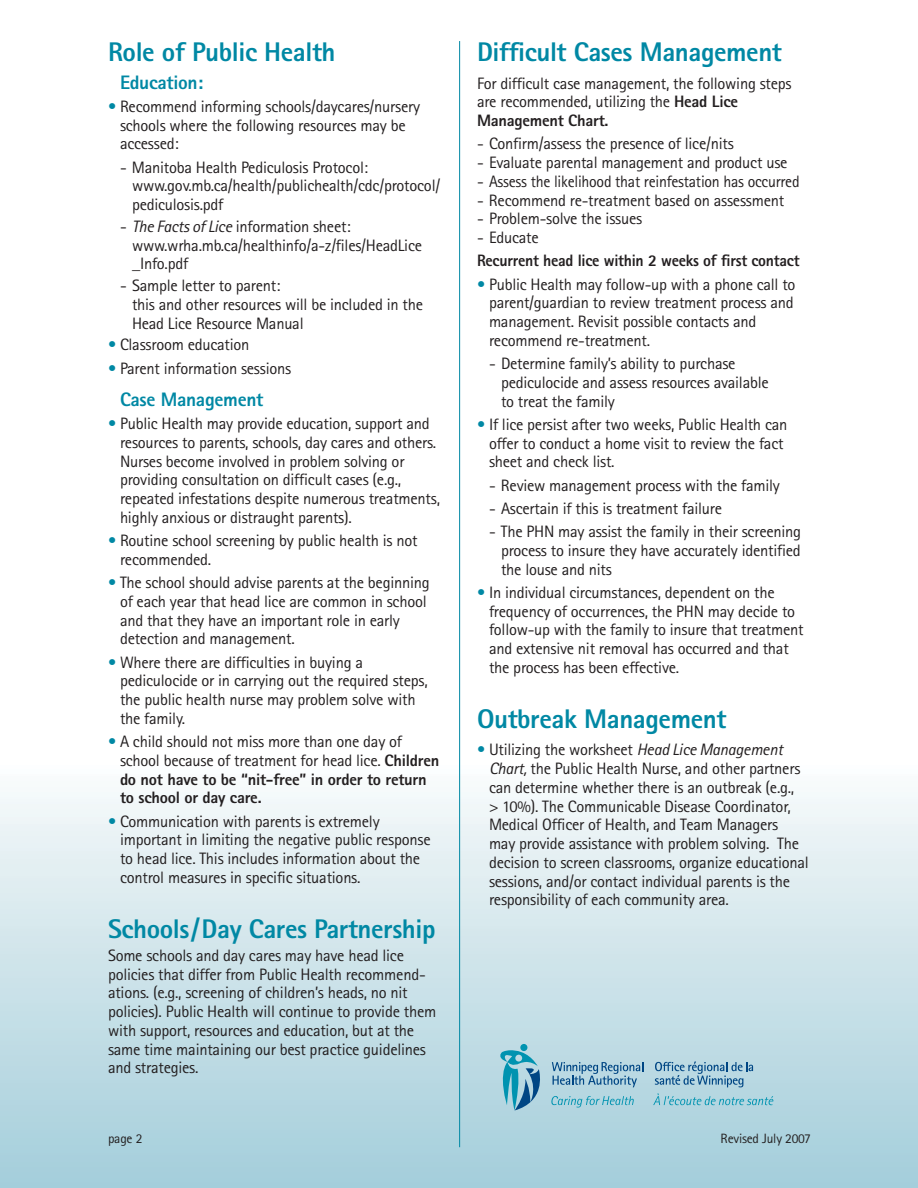
<style>
.page{position:relative;width:918px;height:1188px;background:#fff}
.page>*{position:absolute;margin:0;border:0;box-sizing:border-box;transform-origin:0 0}
.t1{font:800 27px "Rotis Sans Serif";letter-spacing:-.015em;color:#0088a4}
.t2{font:800 19.5px "Rotis Sans Serif";letter-spacing:-.015em;color:#0088a4}
.t3{font:16.5px/18.8px "Rotis Sans Serif";letter-spacing:-.015em;color:#231f20}
.t4{font:800 16.5px "Rotis Sans Serif";letter-spacing:-.015em;color:#231f20;scale:.96 1}
.t5{font:13.5px "Rotis Sans Serif";letter-spacing:-.015em;color:#231f20}
.s1{color:#0088a4}
.s2{font-style:italic}
.s3{font-weight:800}
</style>
<div class="page">
<div style="left:0;top:765px;width:918px;height:423px;background:linear-gradient(to bottom,#f9fbfb,#a2ccda)"></div>
<svg style="left:552px;top:1062px;width:91px;height:25px;background:#8bb4cb"></svg>
<svg style="left:655px;top:1062px;width:98px;height:25px;background:#8db5cb"></svg>
<div style="left:520px;top:1044px;width:8px;height:7px;background:#0093b0;border-radius:50%"></div>
<svg style="left:496px;top:1050px;width:49px;height:61px;background:#76b5ca"></svg>
<svg style="left:551px;top:1096px;width:83px;height:12px"></svg>
<svg style="left:653px;top:1093px;width:120px;height:14px;background:#98cbd9"></svg>
<hr style="left:459px;top:41px;width:1px;height:1106px;background:#0088a4">
<h1 class="t1" style="left:108px;top:42px;width:229px">Role of Public Health</h1>
<p class="t2" style="left:120px;top:75px;width:85px">Education:</p>
<p class="t3" style="left:120px;top:99px;width:302px;text-indent:-12px"><span class="s1">•</span> Recommend informing schools/daycares/nursery schools where the following resources may be accessed:</p>
<p class="t3" style="left:132px;top:159px;width:310px;text-indent:-12px">- Manitoba Health Pediculosis Protocol: www.gov.mb.ca/health/publichealth/cdc/protocol/ pediculosis.pdf</p>
<p class="t3" style="left:132px;top:219px;width:292px;text-indent:-12px">- <span class="s2">The Facts of Lice</span> information sheet: www.wrha.mb.ca/healthinfo/a-z/files/HeadLice _Info.pdf</p>
<p class="t3" style="left:132px;top:278px;width:293px;text-indent:-12px">- Sample letter to parent:<br>this and other resources will be included in the<br>Head Lice Resource Manual</p>
<p class="t3" style="left:108px;top:337px;width:143px"><span class="s1">•</span> Classroom education</p>
<p class="t3" style="left:108px;top:360px;width:185px"><span class="s1">•</span> Parent information sessions</p>
<p class="t2" style="left:120px;top:392px;width:145px">Case Management</p>
<p class="t3" style="left:120px;top:416px;width:322px;text-indent:-12px"><span class="s1">•</span> Public Health may provide education, support and resources to parents, schools, day cares and others.<br>Nurses become involved in problem solving or providing consultation on difficult cases (e.g., repeated infestations despite numerous treatments, highly anxious or distraught parents).</p>
<p class="t3" style="left:120px;top:533px;width:299px;text-indent:-12px"><span class="s1">•</span> Routine school screening by public health is not recommended.</p>
<p class="t3" style="left:120px;top:575px;width:311px;text-indent:-12px"><span class="s1">•</span> The school should advise parents at the beginning of each year that head lice are common in school and that they have an important role in early detection and management.</p>
<p class="t3" style="left:120px;top:654px;width:309px;text-indent:-12px"><span class="s1">•</span> Where there are difficulties in buying a pediculocide or in carrying out the required steps, the public health nurse may problem solve with the family.</p>
<p class="t3" style="left:120px;top:734px;width:321px;text-indent:-12px"><span class="s1">•</span> A child should not miss more than one day of school because of treatment for head lice. <span class="s3">Children do not have to be “nit-free” in order to return to school or day care.</span></p>
<p class="t3" style="left:120px;top:813px;width:312px;text-indent:-12px"><span class="s1">•</span> Communication with parents is extremely important in limiting the negative public response to head lice. This includes information about the control measures in specific situations.</p>
<h1 class="t1" style="left:108px;top:919px;width:329px">Schools/Day Cares Partnership</h1>
<p class="t3" style="left:108px;top:948px;width:330px">Some schools and day cares may have head lice policies that differ from Public Health recommend&shy;ations. (e.g., screening of children’s heads, no nit policies). Public Health will continue to provide them with support, resources and education, but at the same time maintaining our best practice guidelines and strategies.</p>
<p class="t5" style="left:108px;top:1134px;width:36px">page 2</p>
<h1 class="t1" style="left:477px;top:42px;width:306px">Difficult Cases Management</h1>
<p class="t3" style="left:477px;top:75px;width:316px">For difficult case management, the following steps are recommended, utilizing the <span class="s3">Head Lice<br>Management Chart.</span></p>
<p class="t3" style="left:477px;top:136px;width:258px">- Confirm/assess the presence of lice/nits</p>
<p class="t3" style="left:477px;top:155px;width:312px">- Evaluate parental management and product use</p>
<p class="t3" style="left:477px;top:174px;width:324px">- Assess the likelihood that reinfestation has occurred</p>
<p class="t3" style="left:477px;top:192px;width:309px">- Recommend re-treatment based on assessment</p>
<p class="t3" style="left:477px;top:211px;width:167px">- Problem-solve the issues</p>
<p class="t3" style="left:477px;top:230px;width:63px">- Educate</p>
<p class="t4" style="left:477px;top:255px;width:337px">Recurrent head lice within 2 weeks of first contact</p>
<p class="t3" style="left:489px;top:276px;width:308px;text-indent:-12px"><span class="s1">•</span> Public Health may follow-up with a phone call to parent/guardian to review treatment process and management. Revisit possible contacts and recommend re-treatment.</p>
<p class="t3" style="left:501px;top:356px;width:269px;text-indent:-12px">- Determine family’s ability to purchase pediculocide and assess resources available to treat the family</p>
<p class="t3" style="left:489px;top:417px;width:300px;text-indent:-12px"><span class="s1">•</span> If lice persist after two weeks, Public Health can offer to conduct a home visit to review the fact sheet and check list.</p>
<p class="t3" style="left:489px;top:477px;width:293px">- Review management process with the family</p>
<p class="t3" style="left:489px;top:501px;width:235px">- Ascertain if this is treatment failure</p>
<p class="t3" style="left:501px;top:524px;width:302px;text-align:justify;text-indent:-12px">- The PHN may assist the family in their screening process to insure they have accurately identified the louse and nits</p>
<p class="t3" style="left:489px;top:585px;width:316px;text-indent:-12px"><span class="s1">•</span> In individual circumstances, dependent on the frequency of occurrences, the PHN may decide to follow-up with the family to insure that treatment and extensive nit removal has occurred and that the process has been effective.</p>
<h1 class="t1" style="left:477px;top:709px;width:251px">Outbreak Management</h1>
<p class="t3" style="left:489px;top:742px;width:321px;text-indent:-12px"><span class="s1">•</span> Utilizing the worksheet <span class="s2">Head Lice Management Chart,</span> the Public Health Nurse, and other partners can determine whether there is an outbreak (e.g.,<br>&gt; 10%). The Communicable Disease Coordinator, Medical Officer of Health, and Team Managers<br>may provide assistance with problem solving. The decision to screen classrooms, organize educational sessions, and/or contact individual parents is the responsibility of each community area.</p>
<p class="t5" style="left:721px;top:1134px;width:92px">Revised July 2007</p>
</div>
